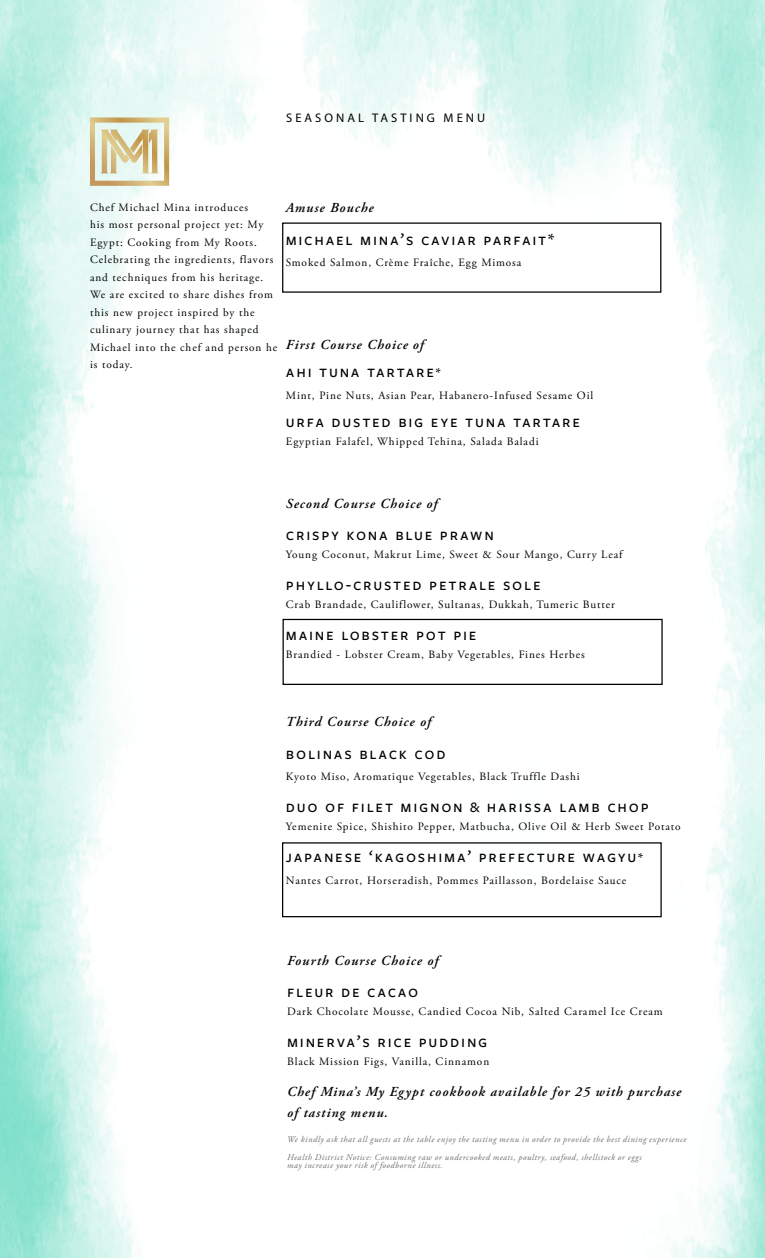
<style>
.page{position:relative;width:765px;height:1260px;background:#fff}
.page>*{position:absolute;margin:0;border:0;box-sizing:border-box;transform-origin:0 0}
.t1{font:500 17.5px "Freight Sans Pro";letter-spacing:.1em;color:#000}
.t2{font:italic 600 13.75px/21.2px "Adobe Garamond Pro";letter-spacing:.075em;color:#000}
.t3{font:12.5px "Myriad Pro";letter-spacing:.245em;color:#000}
.t4{font:11.25px/17.5px "Adobe Garamond Pro";letter-spacing:.08em;color:#000}
.t5{font:italic 8.75px/17.5px "Adobe Garamond Pro";letter-spacing:.06em;color:#6d6e71}
.s1{font-size:13.75px}
.s2{font-size:15px}
</style>
<div class="page">
<img style="left:0;top:0;width:765px;height:1258px">
<div style="left:282px;top:842px;width:380px;height:75px;border:1px solid #000"></div>
<div style="left:283px;top:619px;width:380px;height:66px;border:1px solid #000"></div>
<svg style="left:90px;top:117px;width:79px;height:69px"></svg>
<p class="t3" style="left:286px;top:110px;width:201px">SEASONAL TASTING MENU</p>
<p class="t2" style="left:286px;top:197px;width:89px">Amuse Bouche</p>
<h1 class="t1" style="left:286px;top:227px;width:270px">michael mina’s caviar parfait*</h1>
<p class="t4" style="left:286px;top:254px;width:237px">Smoked Salmon, Crème Fraîche, Egg Mimosa</p>
<p class="t4" style="left:90px;top:199px;width:189px">Chef Michael Mina introduces<br>his most personal project yet: My<br>Egypt: Cooking from My Roots.<br>Celebrating the ingredients, flavors and techniques from his heritage.<br>We are excited to share dishes from this new project inspired by the culinary journey that has shaped<br>Michael into the chef and person he is today.</p>
<p class="t2" style="left:286px;top:334px;width:139px">First Course Choice of</p>
<h1 class="t1" style="left:286px;top:360px;width:156px">ahi tuna tartare<span class="s1">*</span></h1>
<p class="t4" style="left:286px;top:387px;width:309px">Mint, Pine Nuts, Asian Pear, Habanero-Infused Sesame Oil</p>
<h1 class="t1" style="left:286px;top:410px;width:296px">urfa dusted big eye tuna tartare</h1>
<p class="t4" style="left:286px;top:433px;width:254px">Egyptian Falafel, Whipped Tehina, Salada Baladi</p>
<p class="t2" style="left:286px;top:493px;width:153px">Second Course Choice of</p>
<h1 class="t1" style="left:286px;top:523px;width:210px">crispy kona blue prawn</h1>
<p class="t4" style="left:286px;top:546px;width:338px">Young Coconut, Makrut Lime, Sweet &amp; Sour Mango, Curry Leaf</p>
<h1 class="t1" style="left:286px;top:573px;width:256px">phyllo-crusted petrale sole</h1>
<p class="t4" style="left:286px;top:596px;width:330px">Crab Brandade, Cauliflower, Sultanas, Dukkah, Tumeric Butter</p>
<h1 class="t1" style="left:286px;top:623px;width:192px">maine lobster pot pie</h1>
<p class="t4" style="left:286px;top:646px;width:300px">Brandied - Lobster Cream, Baby Vegetables, Fines Herbes</p>
<p class="t2" style="left:286px;top:711px;width:147px">Third Course Choice of</p>
<h1 class="t1" style="left:286px;top:741px;width:161px">bolinas black cod</h1>
<p class="t4" style="left:286px;top:768px;width:295px">Kyoto Miso, Aromatique Vegetables, Black Truffle Dashi</p>
<h1 class="t1" style="left:286px;top:795px;width:364px">duo of filet mignon <span class="s2">&amp;</span> harissa lamb chop</h1>
<p class="t4" style="left:286px;top:818px;width:396px">Yemenite Spice, Shishito Pepper, Matbucha, Olive Oil &amp; Herb Sweet Potato</p>
<h1 class="t1" style="left:286px;top:845px;width:358px">japanese ‘kagoshima’ prefecture wagyu<span class="s1">*</span></h1>
<p class="t4" style="left:286px;top:872px;width:342px">Nantes Carrot, Horseradish, Pommes Paillasson, Bordelaise Sauce</p>
<p class="t2" style="left:287px;top:950px;width:153px">Fourth Course Choice of</p>
<h1 class="t1" style="left:287px;top:980px;width:133px">fleur de cacao</h1>
<p class="t4" style="left:287px;top:1003px;width:377px">Dark Chocolate Mousse, Candied Cocoa Nib, Salted Caramel Ice Cream</p>
<h1 class="t1" style="left:287px;top:1030px;width:202px">minerva’s rice pudding</h1>
<p class="t4" style="left:287px;top:1053px;width:204px">Black Mission Figs, Vanilla, Cinnamon</p>
<p class="t2" style="left:287px;top:1081px;width:396px">Chef Mina’s My Egypt cookbook available for 25 with purchase of tasting menu.</p>
<p class="t5" style="left:287px;top:1131px;width:401px">We kindly ask that all guests at the table enjoy the tasting menu in order to provide the best dining experience<br>Health District Notice: Consuming raw or undercooked meats, poultry, seafood, shellstock or eggs</p>
<p class="t5" style="left:287px;top:1157px;width:157px">may increase your risk of foodborne illness.</p>
</div>
